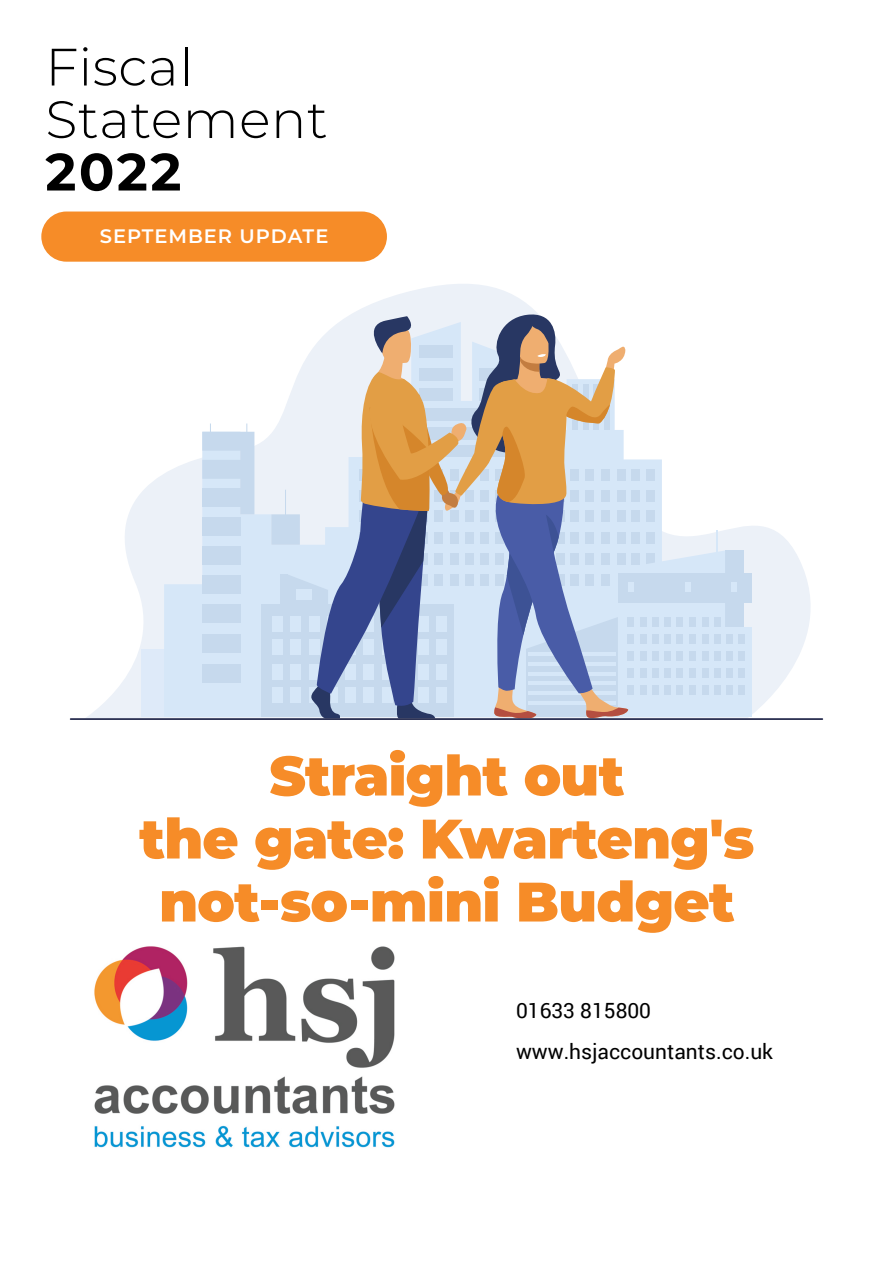
<style>
.page{position:relative;width:893px;height:1263px;background:#fff}
.page>*{position:absolute;margin:0;border:0;box-sizing:border-box;transform-origin:0 0}
.Paragraph_Style_1{font:900 55.5px/63px "Montserrat";letter-spacing:-.015em;color:#f68c28;text-align:center}
.t1{font:300 52.5px/52.5px "Montserrat";letter-spacing:.01em;color:#000}
.t2{font:21px/41px "Roboto";color:#000}
.t3{font:600 19.5px "Montserrat";letter-spacing:.05em;color:#fff}
.s1{font-weight:700}
</style>
<div class="page">
<svg style="left:86px;top:284px;width:738px;height:436px"></svg>
<div style="left:141px;top:649px;width:33px;height:68px;background:#deeaf9"></div>
<svg style="left:164px;top:322px;width:107px;height:395px"></svg>
<div style="left:202px;top:546px;width:39px;height:19px;background:#c6d9ed"></div>
<div style="left:202px;top:574px;width:39px;height:19px;background:#c6d9ed"></div>
<div style="left:202px;top:604px;width:39px;height:19px;background:#c6d9ed"></div>
<div style="left:202px;top:634px;width:39px;height:19px;background:#c6d9ed"></div>
<div style="left:202px;top:663px;width:39px;height:19px;background:#c6d9ed"></div>
<div style="left:202px;top:517px;width:39px;height:19px;background:#c6d9ed"></div>
<div style="left:725px;top:550px;width:19px;height:127px;background:#c6d9ed"></div>
<svg style="left:202px;top:423px;width:52px;height:91px"></svg>
<div style="left:618px;top:627px;width:134px;height:90px;background:#d6e7f8"></div>
<div style="left:618px;top:574px;width:134px;height:29px;background:#c6d9ed"></div>
<div style="left:726px;top:651px;width:7px;height:10px;background:#c6d9ed"></div>
<div style="left:738px;top:651px;width:7px;height:10px;background:#c6d9ed"></div>
<div style="left:726px;top:668px;width:7px;height:10px;background:#c6d9ed"></div>
<div style="left:738px;top:668px;width:7px;height:10px;background:#c6d9ed"></div>
<div style="left:726px;top:634px;width:7px;height:10px;background:#c6d9ed"></div>
<div style="left:738px;top:634px;width:7px;height:10px;background:#c6d9ed"></div>
<div style="left:726px;top:685px;width:7px;height:10px;background:#c6d9ed"></div>
<div style="left:738px;top:685px;width:7px;height:10px;background:#c6d9ed"></div>
<div style="left:731px;top:582px;width:6px;height:10px;background:#d6e7f8"></div>
<div style="left:262px;top:604px;width:192px;height:113px;background:#c6d9ed"></div>
<hr style="left:70px;top:718px;width:753px;height:2px;background:#2b3052">
<svg style="left:271px;top:312px;width:454px;height:407px"></svg>
<div style="left:41px;top:212px;width:346px;height:50px;background:#f68c28;border-radius:25px"></div>
<img style="left:94px;top:946px;width:301px;height:202px">
<p class="t1" style="left:45px;top:39px;width:284px">Fiscal<br>Statement<br><span class="s1">2022</span></p>
<p class="t3" style="left:100px;top:222px;width:230px">SEPTEMBER UPDATE</p>
<p class="Paragraph_Style_1" style="left:139px;top:741px;width:616px">Straight out<br>the gate: Kwarteng's not-so-mini Budget</p>
<p class="t2" style="left:516px;top:989px;width:258px">01633 815800 www.hsjaccountants.co.uk</p>
</div>
